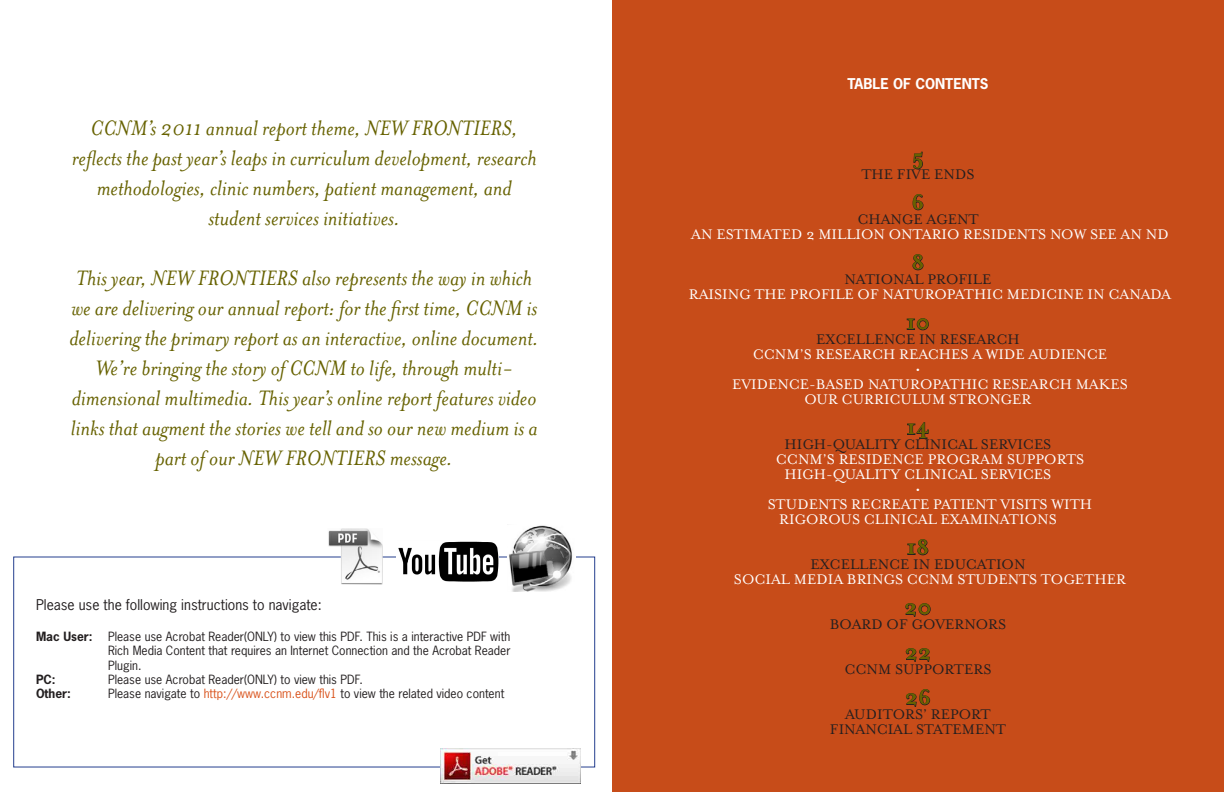
<style>
.page{position:relative;width:1224px;height:792px;background:#fff}
.page>*{position:absolute;margin:0;border:0;box-sizing:border-box;transform-origin:0 0}
.t1{font:italic 24px/30px "Mrs Eaves OT";color:#676200;text-align:center}
.t2{font:700 24px "Mrs Eaves OT";color:#676200}
.t3{font:16px "Mrs Eaves OT";color:#fff}
.t4{font:16px/15px "Mrs Eaves OT";color:#231f20;text-align:center}
.t5{font:14px "News Gothic Std";color:#231f20}
.t6{font:700 14px "News Gothic Std";color:#fff}
.t7{font:12px/14.4px "News Gothic Std";color:#231f20;text-align:justify}
.t8{font:700 12px "News Gothic Std";color:#231f20}
.s1{color:#d9531c}
</style>
<div class="page">
<div style="left:612px;top:0;width:612px;height:792px;background:#c74c19"></div>
<svg style="left:913px;top:152px;width:10px;height:17px"></svg>
<svg style="left:913px;top:194px;width:10px;height:16px"></svg>
<svg style="left:913px;top:254px;width:10px;height:16px"></svg>
<svg style="left:907px;top:318px;width:22px;height:12px"></svg>
<svg style="left:907px;top:422px;width:22px;height:17px"></svg>
<svg style="left:908px;top:539px;width:20px;height:16px"></svg>
<svg style="left:905px;top:603px;width:25px;height:14px"></svg>
<svg style="left:905px;top:648px;width:25px;height:14px"></svg>
<svg style="left:906px;top:689px;width:24px;height:18px"></svg>
<img style="left:398px;top:541px;width:100px;height:40px">
<img style="left:509px;top:525px;width:64px;height:66px">
<img style="left:440px;top:749px;width:140px;height:34px">
<img style="left:328px;top:528px;width:55px;height:57px">
<p class="t1" style="left:72px;top:113px;width:466px">CCNM’s 2011 annual report theme, NEW FRONTIERS, reflects the past year’s leaps in curriculum development, research methodologies, clinic numbers, patient management, and student services initiatives.</p>
<p class="t1" style="left:69px;top:263px;width:471px">This year, NEW FRONTIERS also represents the way in which we are delivering our annual report: for the first time, CCNM is delivering the primary report as an interactive, online document.<br>We’re bringing the story of CCNM to life, through multi&shy;dimensional multimedia. This year’s online report features video links that augment the stories we tell and so our new medium is a part of our NEW FRONTIERS message.</p>
<p class="t5" style="left:36px;top:595px;width:287px">Please use the following instructions to navigate:</p>
<p class="t8" style="left:36px;top:628px;width:58px">Mac User:</p>
<p class="t7" style="left:108px;top:629px;width:404px">Please use Acrobat Reader(ONLY) to view this PDF. This is a interactive PDF with Rich Media Content that requires an Internet Connection and the Acrobat Reader Plugin.</p>
<p class="t8" style="left:36px;top:672px;width:21px">PC:</p>
<p class="t7" style="left:108px;top:672px;width:256px">Please use Acrobat Reader(ONLY) to view this PDF.</p>
<p class="t8" style="left:36px;top:686px;width:36px">Other:</p>
<p class="t7" style="left:108px;top:687px;width:398px">Please navigate to <span class="s1">http://www.ccnm.edu/flv1</span> to view the related video content</p>
<p class="t6" style="left:847px;top:75px;width:143px">TABLE OF CONTENTS</p>
<p class="t2" style="left:912px;top:144px;width:14px">5</p>
<p class="t4" style="left:861px;top:167px;width:115px">THE FIVE ENDS</p>
<p class="t2" style="left:912px;top:189px;width:14px">6</p>
<p class="t4" style="left:857px;top:212px;width:123px">CHANGE AGENT</p>
<p class="t3" style="left:691px;top:226px;width:479px">AN ESTIMATED 2 MILLION ONTARIO RESIDENTS NOW SEE AN ND</p>
<p class="t2" style="left:911px;top:249px;width:15px">8</p>
<p class="t4" style="left:845px;top:272px;width:148px">NATIONAL PROFILE</p>
<p class="t3" style="left:689px;top:286px;width:484px">RAISING THE PROFILE OF NATUROPATHIC MEDICINE IN CANADA</p>
<p class="t2" style="left:906px;top:309px;width:25px">10</p>
<p class="t4" style="left:816px;top:332px;width:205px">EXCELLENCE IN RESEARCH</p>
<p class="t3" style="left:753px;top:346px;width:356px">CCNM’S RESEARCH REACHES A WIDE AUDIENCE</p>
<p class="t3" style="left:916px;top:361px;width:6px">•</p>
<p class="t3" style="left:732px;top:376px;width:397px">EVIDENCE-BASED NATUROPATHIC RESEARCH MAKES</p>
<p class="t3" style="left:805px;top:391px;width:228px">OUR CURRICULUM STRONGER</p>
<p class="t2" style="left:906px;top:414px;width:25px">14</p>
<p class="t4" style="left:785px;top:437px;width:268px">HIGH-QUALITY CLINICAL SERVICES</p>
<p class="t3" style="left:776px;top:451px;width:310px">CCNM’S RESIDENCE PROGRAM SUPPORTS</p>
<p class="t3" style="left:785px;top:466px;width:268px">HIGH-QUALITY CLINICAL SERVICES</p>
<p class="t3" style="left:916px;top:481px;width:6px">•</p>
<p class="t3" style="left:768px;top:496px;width:326px">STUDENTS RECREATE PATIENT VISITS WITH</p>
<p class="t3" style="left:779px;top:511px;width:279px">RIGOROUS CLINICAL EXAMINATIONS</p>
<p class="t2" style="left:907px;top:534px;width:24px">18</p>
<p class="t4" style="left:810px;top:557px;width:217px">EXCELLENCE IN EDUCATION</p>
<p class="t3" style="left:734px;top:571px;width:394px">SOCIAL MEDIA BRINGS CCNM STUDENTS TOGETHER</p>
<p class="t2" style="left:904px;top:594px;width:29px">20</p>
<p class="t4" style="left:830px;top:617px;width:178px">BOARD OF GOVERNORS</p>
<p class="t2" style="left:905px;top:639px;width:28px">22</p>
<p class="t4" style="left:844px;top:662px;width:149px">CCNM SUPPORTERS</p>
<p class="t2" style="left:905px;top:684px;width:28px">26</p>
<p class="t4" style="left:830px;top:707px;width:178px">AUDITORS’ REPORT<br>FINANCIAL STATEMENT</p>
</div>
